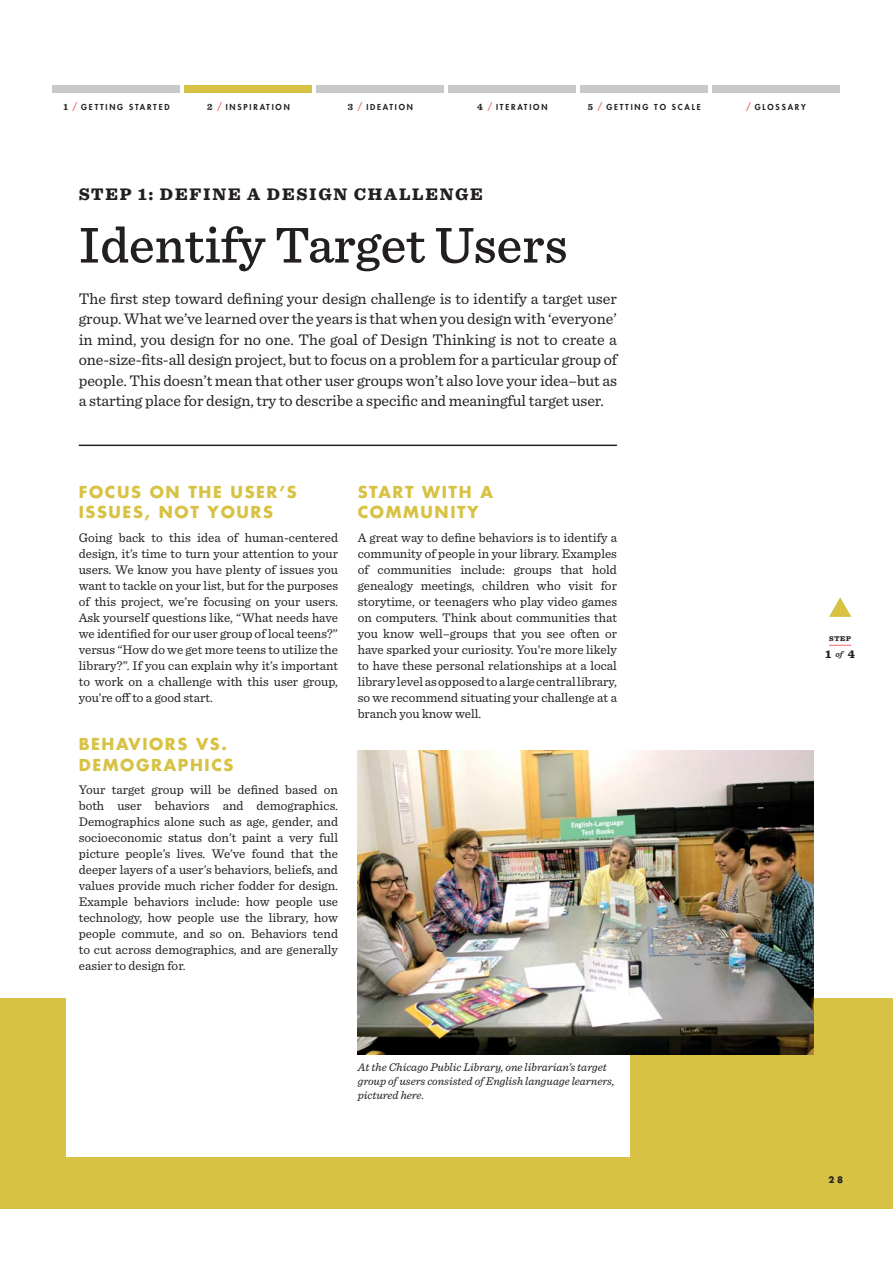
<style>
.page{position:relative;width:893px;height:1263px;background:#fff}
.page>*{position:absolute;margin:0;border:0;box-sizing:border-box;transform-origin:0 0}
.t1{font:500 52.5px "Sentinel";color:#231f20}
.t2{font:900 17.55px "Sentinel";letter-spacing:.1em;color:#231f20}
.t3{font:16.05px/20.4px "Sentinel";letter-spacing:-.005em;color:#231f20;text-align:justify}
.t4{font:700 16.05px/20.4px "Futura Std";letter-spacing:.1em;color:#d7c244}
.t5{font:13.2px/16px "Sentinel";color:#231f20;text-align:justify}
.t6{font:italic 11.7px/14px "Sentinel";color:#231f20}
.t7{font:900 11.7px "Sentinel";color:#231f20}
.t8{font:700 8.7px "Futura Std";color:#231f20}
.t9{font:800 7.95px "Futura Std";letter-spacing:.225em;color:#231f20}
.t10{font:900 7.35px "Sentinel";color:#231f20}
.s1{font-family:"Sentinel";font-weight:700;font-size:9.45px}
.s2{font-family:"Sentinel";font-weight:700;font-size:9.75px;color:#f16468}
.s3{font-weight:600;font-style:italic;font-size:8.7px}
.s4{font-weight:600;font-style:italic;font-size:7.35px}
</style>
<div class="page">
<div style="left:0;top:999px;width:893px;height:210px;background:#d7c244"></div>
<div style="left:66px;top:159px;width:564px;height:997px;background:#fff"></div>
<div style="left:712px;top:85px;width:128px;height:8px;background:#c6c8ca"></div>
<div style="left:448px;top:85px;width:128px;height:8px;background:#c6c8ca"></div>
<div style="left:184px;top:85px;width:128px;height:8px;background:#d7c244"></div>
<div style="left:580px;top:85px;width:128px;height:8px;background:#c6c8ca"></div>
<div style="left:316px;top:85px;width:128px;height:8px;background:#c6c8ca"></div>
<div style="left:53px;top:85px;width:127px;height:8px;background:#c6c8ca"></div>
<hr style="left:79px;top:445px;width:538px;height:1px;background:#231f20">
<svg style="left:829px;top:597px;width:22px;height:20px"></svg>
<svg style="left:829px;top:645px;width:22px;height:1px"></svg>
<img style="left:358px;top:750px;width:456px;height:304px">
<p class="t9" style="left:63px;top:103px;width:108px"><span class="s1">1</span> <span class="s2">/</span> GETTING STARTED</p>
<p class="t9" style="left:207px;top:103px;width:84px"><span class="s1">2</span> <span class="s2">/</span> INSPIRATION</p>
<p class="t9" style="left:348px;top:103px;width:67px"><span class="s1">3</span> <span class="s2">/</span> IDEATION</p>
<p class="t9" style="left:477px;top:103px;width:72px"><span class="s1">4</span> <span class="s2">/</span> ITERATION</p>
<p class="t9" style="left:588px;top:103px;width:114px"><span class="s1">5</span> <span class="s2">/</span> GETTING TO SCALE</p>
<p class="t9" style="left:747px;top:103px;width:61px"><span class="s2">/</span> GLOSSARY</p>
<h2 class="t2" style="left:79px;top:188px;width:406px">STEP 1: DEFINE A DESIGN CHALLENGE</h2>
<h1 class="t1" style="left:79px;top:225px;width:490px">Identify Target Users</h1>
<p class="t3" style="left:79px;top:289px;width:540px">The first step toward defining your design challenge is to identify a target user group. What we’ve learned over the years is that when you design with ‘everyone’ in mind, you design for no one. The goal of Design Thinking is not to create a one-size-fits-all design project, but to focus on a problem for a particular group of people. This doesn’t mean that other user groups won’t also love your idea–but as a starting place for design, try to describe a specific and meaningful target user.</p>
<p class="t4" style="left:79px;top:482px;width:219px">FOCUS ON THE USER’S<br>ISSUES, NOT YOURS</p>
<p class="t5" style="left:79px;top:530px;width:261px">Going back to this idea of human-centered design, it’s time to turn your attention to your users. We know you have plenty of issues you want to tackle on your list, but for the purposes of this project, we’re focusing on your users.<br>Ask yourself questions like, “What needs have we identified for our user group of local teens?” versus “How do we get more teens to utilize the library?”. If you can explain why it’s important to work on a challenge with this user group, you’re off to a good start.</p>
<p class="t4" style="left:79px;top:734px;width:156px">BEHAVIORS VS.<br>DEMOGRAPHICS</p>
<p class="t5" style="left:79px;top:782px;width:261px">Your target group will be defined based on both user behaviors and demographics.<br>Demographics alone such as age, gender, and socioeconomic status don’t paint a very full picture people’s lives. We’ve found that the deeper layers of a user’s behaviors, beliefs, and values provide much richer fodder for design.<br>Example behaviors include: how people use technology, how people use the library, how people commute, and so on. Behaviors tend to cut across demographics, and are generally easier to design for.</p>
<p class="t4" style="left:358px;top:482px;width:137px">START WITH A<br>COMMUNITY</p>
<p class="t5" style="left:358px;top:530px;width:261px">A great way to define behaviors is to identify a community of people in your library. Examples of communities include: groups that hold genealogy meetings, children who visit for storytime, or teenagers who play video games on computers. Think about communities that you know well–groups that you see often or have sparked your curiosity. You’re more likely to have these personal relationships at a local library level as opposed to a large central library, so we recommend situating your challenge at a branch you know well.</p>
<p class="t10" style="left:829px;top:636px;width:24px">STEP</p>
<p class="t7" style="left:825px;top:650px;width:31px">1 <span class="s3">of</span> <span class="s4">-</span>4</p>
<p class="t6" style="left:358px;top:1060px;width:258px">At the Chicago Public Library, one librarian’s target group of users consisted of English language learners, pictured here.</p>
<p class="t8" style="left:828px;top:1175px;width:16px">2 8</p>
</div>
